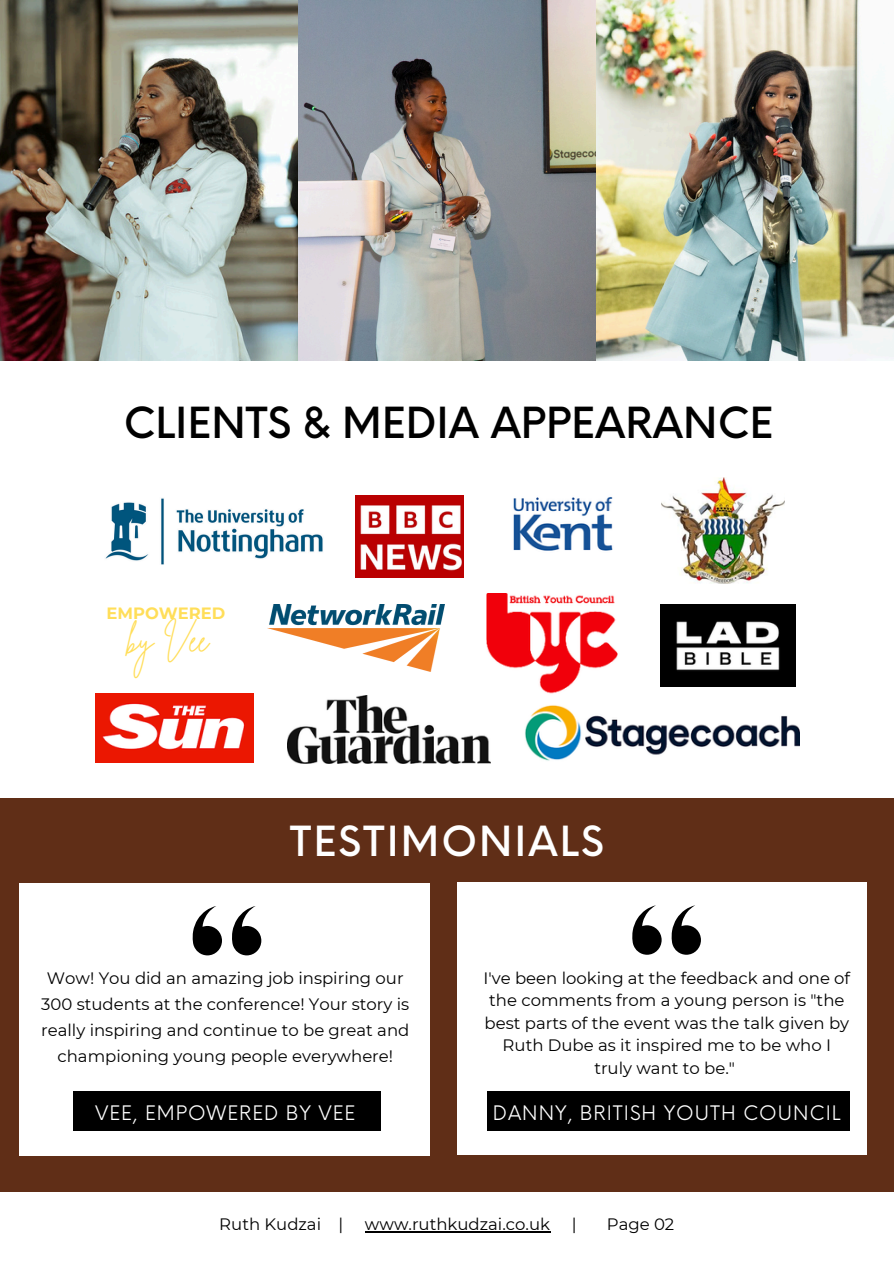
<style>
.page{position:relative;width:894px;height:1264px;background:#fff}
.page>*{position:absolute;margin:0;border:0;box-sizing:border-box;transform-origin:0 0}
.t1{font:500 41.7px "Neue Einstellung";color:#000}
.t2{font:500 40.5px "Neue Einstellung";letter-spacing:.05em;color:#fff}
.t3{font:31.65px "Brittany Signature";color:#ffde59}
.t4{font:19.5px "Neue Einstellung";letter-spacing:.05em;color:#fff}
.t5{font:16.5px/22.5px "Montserrat";color:#000;text-align:center}
.t6{font:700 16.35px "Montserrat";color:#ffde59}
</style>
<div class="page">
<img style="left:297px;top:0;width:596px;height:360px">
<img style="left:0;top:0;width:297px;height:360px">
<img style="left:105px;top:498px;width:218px;height:67px">
<img style="left:355px;top:495px;width:108px;height:82px">
<img style="left:267px;top:605px;width:177px;height:66px">
<div style="left:0;top:798px;width:893px;height:393px;background:#602e17"></div>
<img style="left:525px;top:705px;width:274px;height:56px">
<img style="left:486px;top:593px;width:132px;height:101px">
<img style="left:661px;top:477px;width:123px;height:106px">
<img style="left:513px;top:497px;width:100px;height:54px">
<img style="left:660px;top:604px;width:135px;height:83px">
<img style="left:95px;top:693px;width:159px;height:69px">
<img style="left:287px;top:695px;width:204px;height:68px">
<hr style="left:365px;top:1230px;width:185px;height:2px;background:#000">
<div style="left:19px;top:883px;width:411px;height:272px;background:#fff"></div>
<svg style="left:192px;top:906px;width:30px;height:49px"></svg>
<svg style="left:232px;top:906px;width:29px;height:49px"></svg>
<div style="left:74px;top:1091px;width:307px;height:40px;background:#000"></div>
<div style="left:457px;top:882px;width:410px;height:273px;background:#fff"></div>
<svg style="left:632px;top:905px;width:29px;height:49px"></svg>
<svg style="left:671px;top:905px;width:29px;height:49px"></svg>
<div style="left:486px;top:1091px;width:363px;height:40px;background:#000"></div>
<p class="t1" style="left:123px;top:385px;width:651px">CLIENTS &amp; MEDIA APPEARANCE</p>
<h1 class="t6" style="left:106px;top:603px;width:120px">EMPOWERED</h1>
<p class="t3" style="left:128px;top:619px;width:83px">by Vee</p>
<p class="t2" style="left:290px;top:805px;width:315px">TESTIMONIALS</p>
<h2 class="t5" style="left:41px;top:965px;width:369px;line-height:25.8px">Wow! You did an amazing job inspiring our 300 students at the conference! Your story is really inspiring and continue to be great and championing young people everywhere!</h2>
<p class="t4" style="left:95px;top:1095px;width:261px">VEE, EMPOWERED BY VEE</p>
<p class="t5" style="left:483px;top:966px;width:368px">I've been looking at the feedback and one of the comments from a young person is "the best parts of the event was the talk given by Ruth Dube as it inspired me to be who I truly want to be."</p>
<p class="t4" style="left:492px;top:1095px;width:349px">DANNY, BRITISH YOUTH COUNCIL</p>
<p class="t5" style="left:219px;top:1212px;width:125px">Ruth Kudzai |</p>
<p class="t5" style="left:365px;top:1212px;width:186px">www.ruthkudzai.co.uk</p>
<p class="t5" style="left:571px;top:1212px;width:6px">|</p>
<p class="t5" style="left:606px;top:1212px;width:69px">Page 02</p>
</div>
